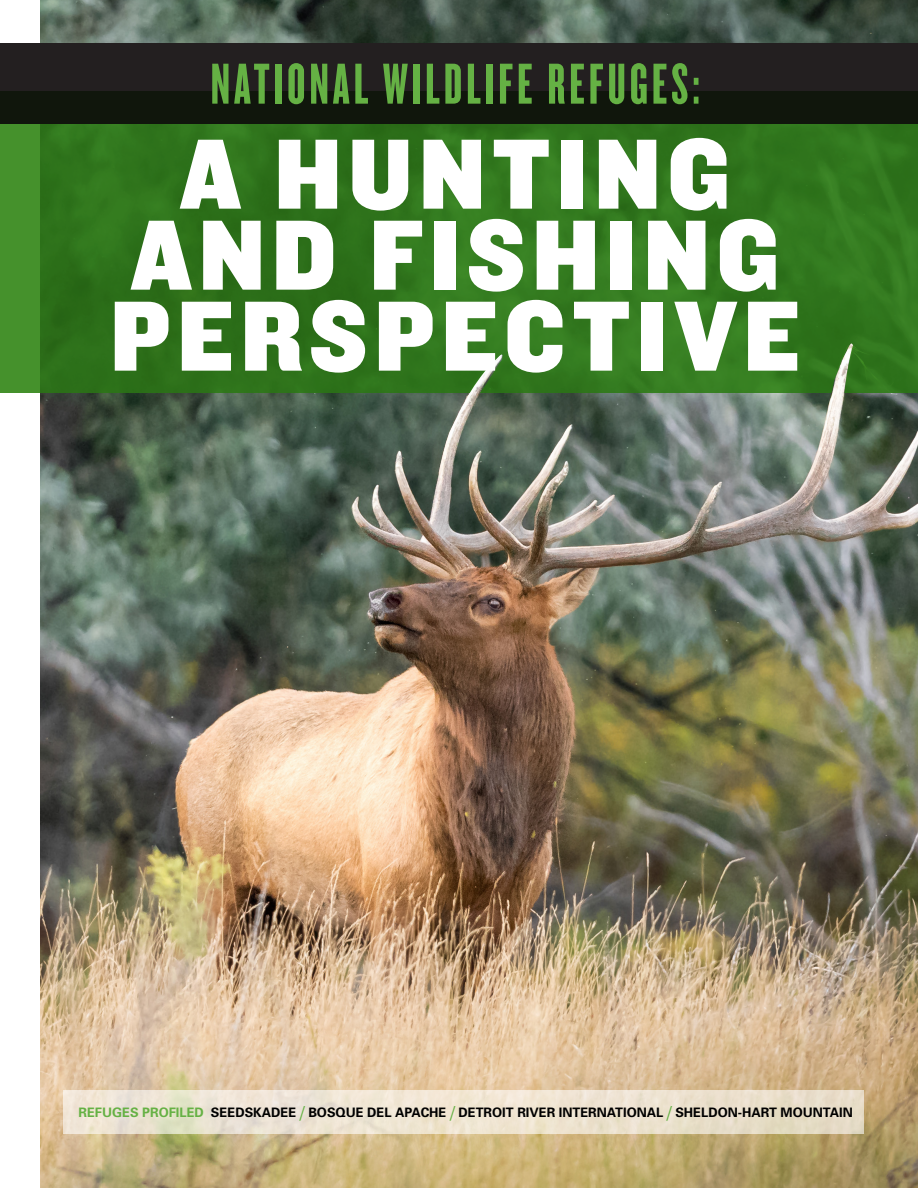
<style>
.page{position:relative;width:918px;height:1188px;background:#fff}
.page>*{position:absolute;margin:0;border:0;box-sizing:border-box;transform-origin:0 0}
.t1{font:103.5px/81px "Knockout 71 Full Middlewt";letter-spacing:.06em;color:#fff;text-align:center}
.t2{font:60px "Knockout 67 Full Bantamwt";letter-spacing:.07em;color:#65b144}
.feature_bodytext{font:700 13.05px "Univers";color:#000}
.s1{color:#65b144}
.s2{font-weight:400;font-size:18px;color:#65b144}
</style>
<div class="page">
<img style="left:40px;top:0;width:878px;height:1188px">
<img style="left:102px;top:971px;width:816px;height:217px">
<div style="left:0;top:43px;width:918px;height:81px;background:#231f20"></div>
<svg style="left:0;top:92px;width:918px;height:301px;background:#2d6b1b"></svg>
<svg style="left:63px;top:1091px;width:801px;height:43px;background:#ebe2cf"></svg>
<img style="left:438px;top:343px;width:480px;height:172px">
<p class="t2" style="left:211px;top:49px;width:490px">NATIONAL WILDLIFE REFUGES:</p>
<p class="t1" style="left:110px;top:130px;width:692px">A HUNTING<br>AND FISHING<br>PERSPECTIVE</p>
<p class="feature_bodytext" style="left:78px;top:1104px;width:776px"><span class="s1">REFUGES PROFILED</span> SEEDSKADEE <span class="s2">/</span> BOSQUE DEL APACHE <span class="s2">/</span> DETROIT RIVER INTERNATIONAL <span class="s2">/</span> SHELDON-HART MOUNTAIN</p>
</div>
